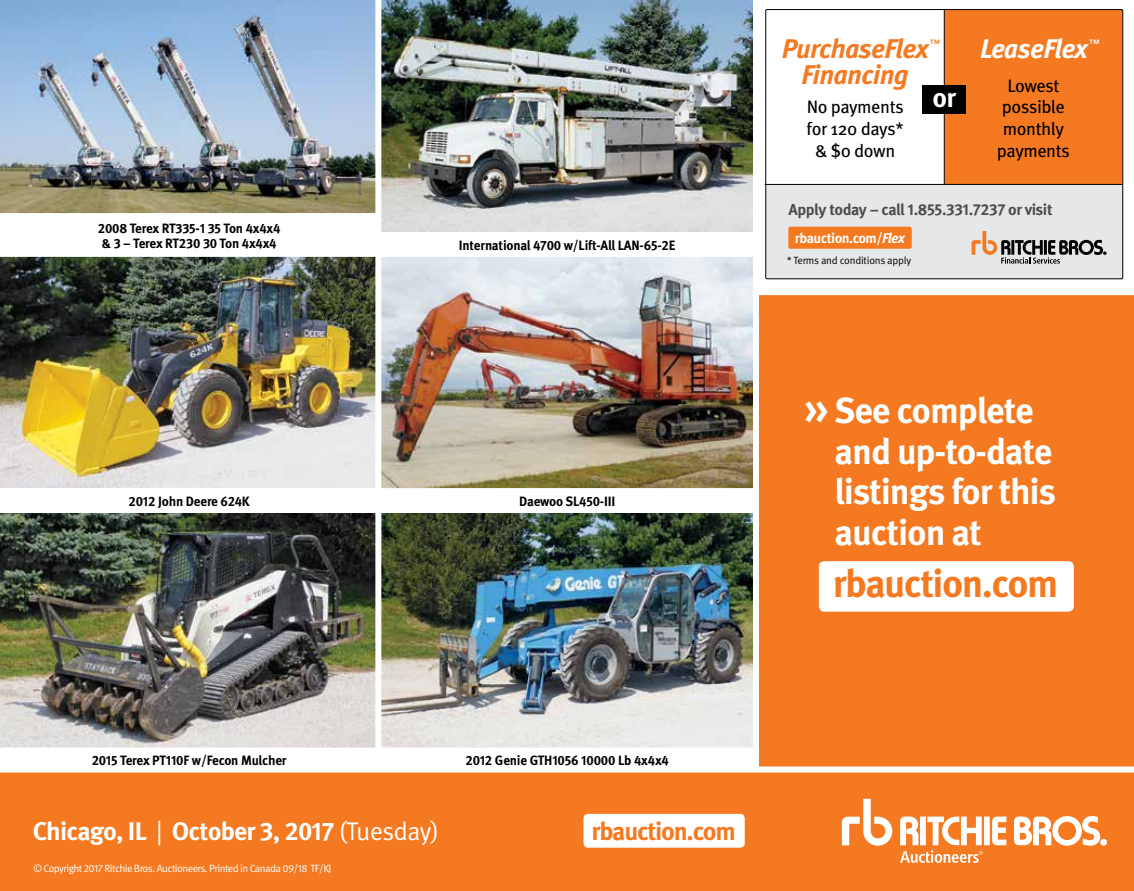
<style>
.page{position:relative;width:1134px;height:891px;background:#fff}
.page>*{position:absolute;margin:0;border:0;box-sizing:border-box;transform-origin:0 0}
.t1{font:700 39px "Meta Pro";letter-spacing:-.04em;color:#f47920}
.t2{font:700 36px/40.5px "Meta Pro";letter-spacing:-.03em;color:#fff}
.t3{font:italic 700 27px/25.5px "Meta Pro";letter-spacing:-.025em;color:#f47920;text-align:center}
.t4{font:italic 700 27px "Meta Pro";letter-spacing:-.025em;color:#fff}
.t5{font:700 27px "Meta Pro";color:#fff}
.t6{font:700 25.5px "Meta Pro";letter-spacing:-.03em;color:#fff}
.t7{font:700 25.5px "Meta Pro";letter-spacing:-.05em;color:#f47920}
.t8{font:18px/21.6px "Meta Pro";letter-spacing:-.03em;color:#000;text-align:center}
.t9{font:700 15.9px "Meta Pro";letter-spacing:-.03em;color:#4d4d4f}
.t10{font:700 14.25px "Meta Pro";letter-spacing:-.04em;color:#fff}
.t11{font:700 13.5px/15px "Meta Pro";letter-spacing:-.015em;color:#000}
.t12{font:10.5px "Meta Pro";letter-spacing:-.05em;color:#fff}
.t13{font:10.5px "Meta Pro";letter-spacing:-.025em;color:#000}
.t14{font:500 10.5px "Meta Pro";color:#f47920}
.t15{font:500 10.5px "Meta Pro";color:#fff}
.s1{font-style:italic}
.s2{font-size:45px}
.s3{font-weight:400}
</style>
<div class="page">
<div style="left:0;top:772px;width:1134px;height:119px;background:#f47920"></div>
<svg style="left:842px;top:799px;width:50px;height:47px"></svg>
<svg style="left:900px;top:816px;width:207px;height:47px"></svg>
<div style="left:583px;top:814px;width:162px;height:34px;background:#fff;border-radius:4px"></div>
<div style="left:759px;top:295px;width:375px;height:472px;background:#f47920"></div>
<div style="left:819px;top:561px;width:255px;height:51px;background:#fff;border-radius:5px"></div>
<img style="left:0;top:0;width:376px;height:214px">
<img style="left:381px;top:0;width:372px;height:232px">
<img style="left:0;top:256px;width:376px;height:232px">
<img style="left:382px;top:258px;width:370px;height:229px">
<div style="left:378px;top:254px;width:378px;height:237px;border:3px solid #fff"></div>
<img style="left:0;top:513px;width:376px;height:235px">
<img style="left:382px;top:514px;width:370px;height:233px">
<div style="left:378px;top:510px;width:378px;height:241px;border:3px solid #fff"></div>
<div style="left:766px;top:184px;width:356px;height:94px;background:#e6e7e8"></div>
<div style="left:944px;top:10px;width:179px;height:174px;background:#f47920;border:2px solid #f47920"></div>
<hr style="left:944px;top:9px;width:1px;height:175px;background:#000">
<hr style="left:765px;top:184px;width:357px;height:1px;background:#000">
<svg style="left:972px;top:231px;width:135px;height:33px"></svg>
<div style="left:788px;top:227px;width:124px;height:22px;background:#f47920;border-radius:2px"></div>
<div style="left:923px;top:85px;width:43px;height:28px;background:#000"></div>
<div style="left:765px;top:9px;width:358px;height:270px;border:1px solid #000"></div>
<p class="t11" style="left:98px;top:220px;width:184px">2008 Terex RT335-1 35 Ton 4x4x4 &amp; 3 – Terex RT230 30 Ton 4x4x4</p>
<p class="t11" style="left:459px;top:236px;width:218px">International 4700 w/Lift-All LAN-65-2E</p>
<p class="t11" style="left:129px;top:493px;width:123px">2012 John Deere 624K</p>
<p class="t11" style="left:519px;top:493px;width:98px">Daewoo SL450-III</p>
<h3 class="t4" style="left:980px;top:28px;width:109px">LeaseFlex</h3>
<h3 class="t8" style="left:997px;top:74px;width:75px">Lowest possible monthly payments</h3>
<h3 class="t3" style="left:782px;top:35px;width:148px">PurchaseFlex<br>Financing</h3>
<h3 class="t8" style="left:807px;top:95px;width:99px">No payments for 120 days* &amp; $0 down</h3>
<p class="t14" style="left:930px;top:35px;width:12px">™</p>
<p class="t15" style="left:1089px;top:35px;width:12px">™</p>
<h3 class="t5" style="left:932px;top:77px;width:25px">or</h3>
<p class="t9" style="left:788px;top:197px;width:266px">Apply today – call 1.855.331.7237 or visit</p>
<p class="t10" style="left:795px;top:227px;width:111px">rbauction.com/<span class="s1">Flex</span></p>
<p class="t13" style="left:787px;top:252px;width:126px">* Terms and conditions apply</p>
<h2 class="t2" style="left:835px;top:388px;width:223px;text-indent:-30px"><span class="s2">»</span> See complete and up-to-date listings for this auction at</h2>
<h1 class="t1" style="left:833px;top:553px;width:227px">rbauction.com</h1>
<p class="t11" style="left:92px;top:752px;width:196px">2015 Terex PT110F w/Fecon Mulcher</p>
<p class="t11" style="left:466px;top:752px;width:205px">2012 Genie GTH1056 10000 Lb 4x4x4</p>
<h3 class="t6" style="left:33px;top:812px;width:408px">Chicago, IL <span class="s3">|</span> October 3, 2017 <span class="s3">(Tuesday)</span></h3>
<h3 class="t7" style="left:592px;top:812px;width:146px">rbauction.com</h3>
<p class="t12" style="left:33px;top:860px;width:300px">© Copyright 2017 Ritchie Bros. Auctioneers. Printed in Canada 09/18 TF/KJ</p>
</div>
